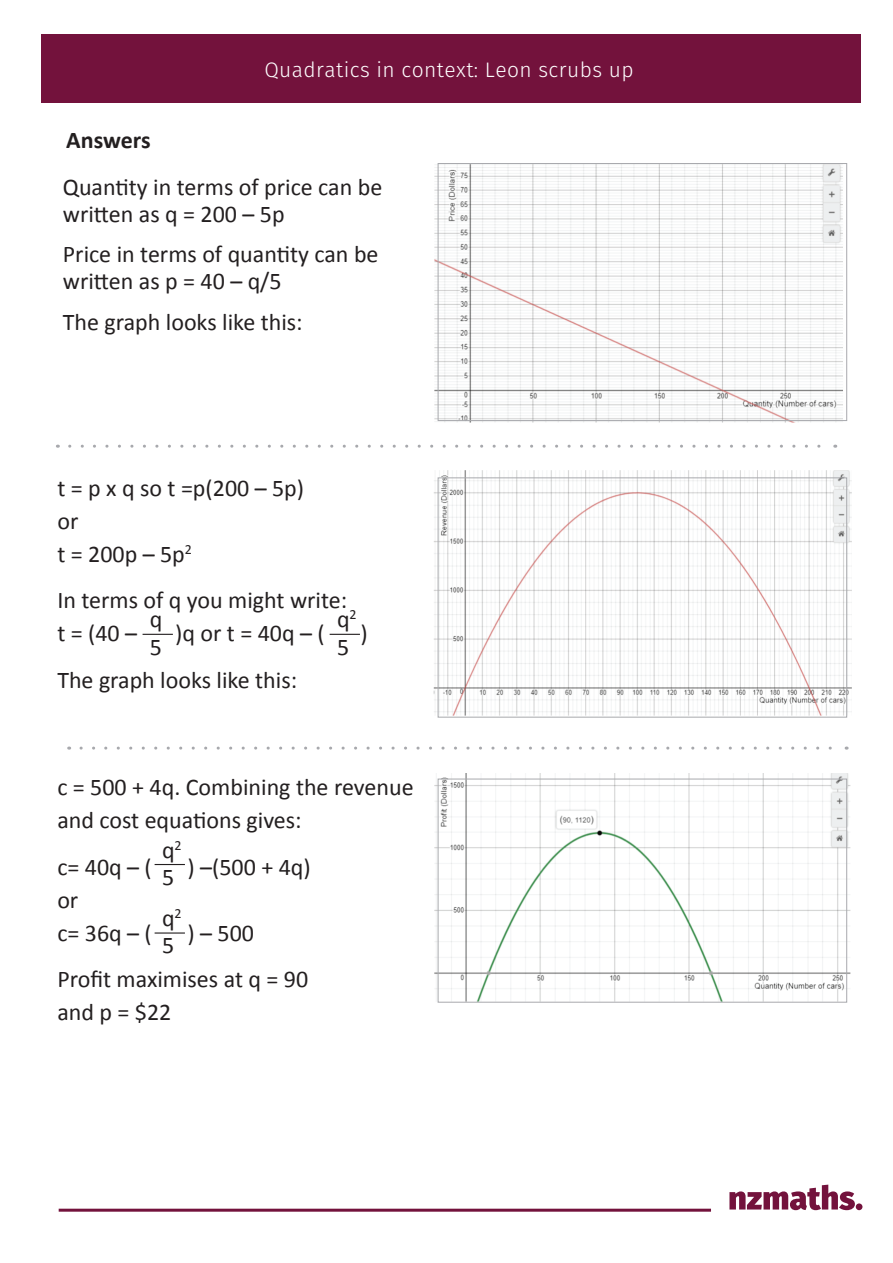
<style>
.page{position:relative;width:893px;height:1263px;background:#fff}
.page>*{position:absolute;margin:0;border:0;box-sizing:border-box;transform-origin:0 0}
.t1{font:24px/33px "Calibri";color:#231f20}
.t2{font:700 24px "Calibri";letter-spacing:-.005em;color:#231f20}
.t3{font:300 21px "Fira Sans";letter-spacing:.02em;color:#fff}
</style>
<div class="page">
<img style="left:434px;top:773px;width:417px;height:230px">
<img style="left:433px;top:470px;width:419px;height:248px">
<img style="left:434px;top:164px;width:409px;height:259px">
<div style="left:41px;top:35px;width:819px;height:68px;background:#73123c"></div>
<svg style="left:729px;top:1184px;width:126px;height:26px"></svg>
<div style="left:856px;top:1203px;width:6px;height:7px;background:#73123c;border-radius:50%"></div>
<hr style="left:59px;top:1209px;width:652px;height:3px;background:#73123c">
<svg style="left:70px;top:445px;width:14px;height:3px"></svg>
<svg style="left:94px;top:445px;width:727px;height:3px"></svg>
<svg style="left:81px;top:746px;width:14px;height:4px"></svg>
<svg style="left:106px;top:746px;width:726px;height:4px"></svg>
<hr style="left:330px;top:634px;width:30px;height:1px;background:#231f20">
<hr style="left:143px;top:634px;width:30px;height:1px;background:#231f20">
<hr style="left:155px;top:864px;width:30px;height:1px;background:#231f20">
<hr style="left:155px;top:932px;width:30px;height:1px;background:#231f20">
<div style="left:438px;top:163px;width:409px;height:258px;border:1px solid #a8a9ad"></div>
<div style="left:438px;top:478px;width:409px;height:239px;border:1px solid #a8a9ad"></div>
<div style="left:438px;top:779px;width:409px;height:223px;border:1px solid #a8a9ad"></div>
<p class="t2" style="left:66px;top:125px;width:86px">Answers</p>
<p class="t3" style="left:265px;top:55px;width:370px">Quadratics in context: Leon scrubs up</p>
<p class="t1" style="left:63px;top:172px;width:321px;line-height:27px">Quantity in terms of price can be written as q = 200 – 5p</p>
<p class="t1" style="left:63px;top:240px;width:317px;line-height:27px">Price in terms of quantity can be written as p = 40 – q/5</p>
<p class="t1" style="left:63px;top:304px;width:241px">The graph looks like this:</p>
<p class="t1" style="left:57px;top:470px;width:248px">t = p x q so t =p(200 – 5p) or<br>t = 200p – 5p<sup>2</sup></p>
<p class="t1" style="left:57px;top:582px;width:291px">In terms of q you might write: t = (40 –</p>
<p class="t1" style="left:337px;top:604px;width:21px;line-height:27.3px">q<sup>2<br></sup>5</p>
<p class="t1" style="left:150px;top:604px;width:14px;line-height:27.3px">q<br>5</p>
<p class="t1" style="left:175px;top:615px;width:151px">)q or t = 40q – (</p>
<p class="t1" style="left:360px;top:615px;width:9px">)</p>
<p class="t1" style="left:57px;top:662px;width:241px">The graph looks like this:</p>
<p class="t1" style="left:57px;top:770px;width:358px">c = 500 + 4q. Combining the revenue and cost equations gives:</p>
<p class="t1" style="left:57px;top:849px;width:96px">c= 40q – (</p>
<p class="t1" style="left:187px;top:849px;width:125px">) –(500 + 4q)</p>
<p class="t1" style="left:57px;top:882px;width:96px">or<br>c= 36q – (</p>
<p class="t1" style="left:162px;top:835px;width:21px;line-height:27.3px">q<sup>2<br></sup>5</p>
<p class="t1" style="left:162px;top:903px;width:21px;line-height:27.3px">q<sup>2<br></sup>5</p>
<p class="t1" style="left:57px;top:908px;width:252px;line-height:46.5px;text-indent:130px">) – 500<br>Profit maximises at q = 90</p>
<p class="t1" style="left:57px;top:995px;width:116px">and p = $22</p>
</div>
